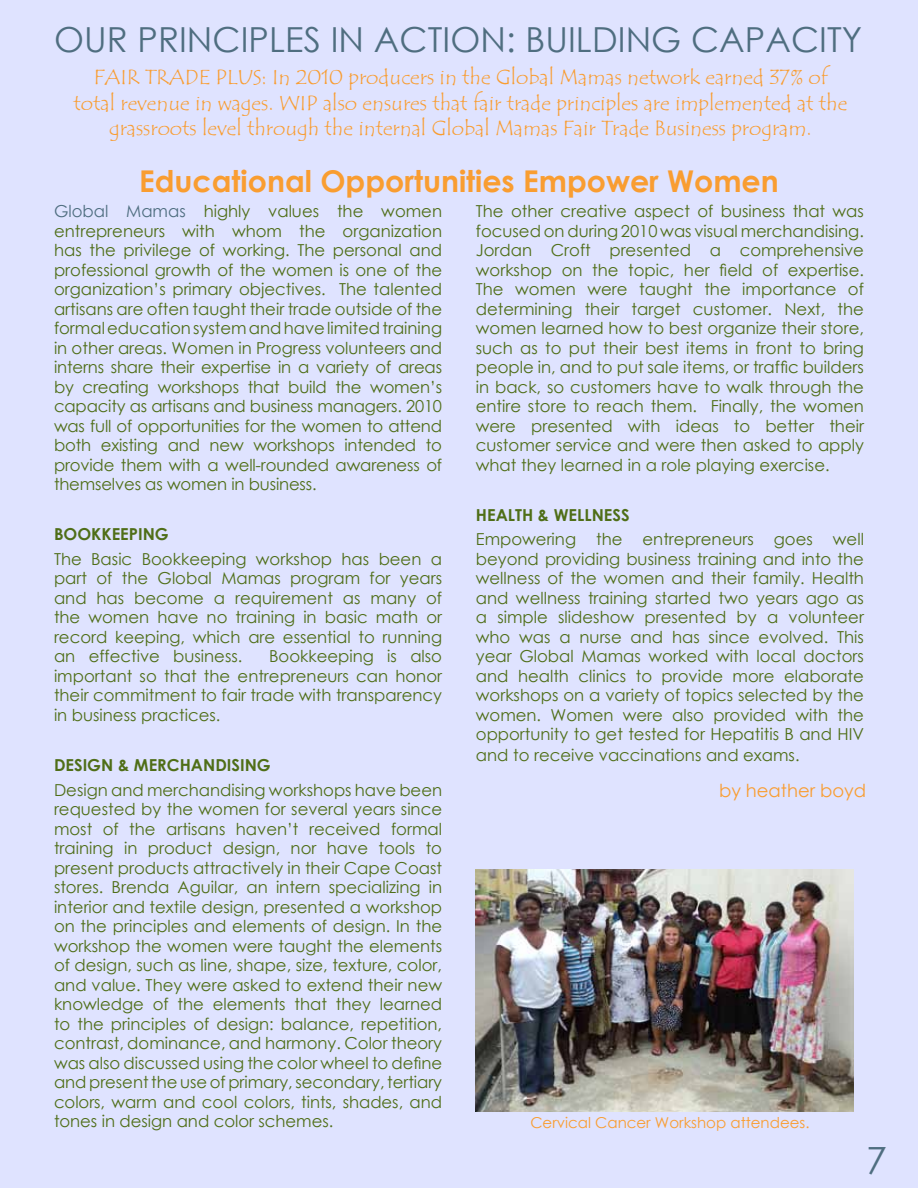
<style>
.page{position:relative;width:918px;height:1188px;background:#dfe3ff}
.page>*{position:absolute;margin:0;border:0;box-sizing:border-box;transform-origin:0 0}
.t1{font:37.5px "Century Gothic";color:#4f6e80}
.t2{font:34.5px "Century Gothic";letter-spacing:.005em;color:#4f6e80}
.t3{font:700 30px "Century Gothic";color:#f99d31}
.t4{font:21px/25.5px "Tempus Sans ITC";color:#f99d31;text-align:center}
.t5{font:18px "Century Gothic";color:#f99d31}
.t6{font:16.5px/19.5px "Century Gothic";color:#4f6e18;text-align:justify}
.t7{font:700 16.5px "Century Gothic";color:#4f6e18}
.t8{font:15px "Century Gothic";color:#f99d31}
.s1{color:#4f6e80}
</style>
<div class="page">
<img style="left:476px;top:870px;width:378px;height:241px">
<h2 class="t2" style="left:54px;top:15px;width:810px">OUR PRINCIPLES IN ACTION: BUILDING CAPACITY</h2>
<p class="t4" style="left:74px;top:65px;width:775px">FAIR TRADE PLUS: In 2010 producers in the Global Mamas network earned 37% of total revenue in wages. WIP also ensures that fair trade principles are implemented at the grassroots level through the internal Global Mamas Fair Trade Business program.</p>
<h3 class="t3" style="left:139px;top:158px;width:641px">Educational Opportunities Empower Women</h3>
<p class="t6" style="left:54px;top:201px;width:390px"><span class="s1">Global Mamas</span> highly values the women entrepreneurs with whom the organization has the privilege of working. The personal and professional growth of the women is one of the organization’s primary objectives. The talented artisans are often taught their trade outside of the formal education system and have limited training in other areas. Women in Progress volunteers and interns share their expertise in a variety of areas by creating workshops that build the women’s capacity as artisans and business managers. 2010 was full of opportunities for the women to attend both existing and new workshops intended to provide them with a well-rounded awareness of themselves as women in business.</p>
<p class="t7" style="left:54px;top:521px;width:116px">BOOKKEEPING</p>
<p class="t6" style="left:54px;top:549px;width:390px">The Basic Bookkeeping workshop has been a part of the Global Mamas program for years and has become a requirement as many of the women have no training in basic math or record keeping, which are essential to running an effective business.</p>
<p class="t6" style="left:54px;top:646px;width:390px;text-indent:215px">Bookkeeping is also important so that the entrepreneurs can honor their commitment to fair trade with transparency in business practices.</p>
<p class="t7" style="left:54px;top:752px;width:218px">DESIGN &amp; MERCHANDISING</p>
<p class="t6" style="left:54px;top:780px;width:390px">Design and merchandising workshops have been requested by the women for several years since most of the artisans haven’t received formal training in product design, nor have tools to present products attractively in their Cape Coast stores. Brenda Aguilar, an intern specializing in interior and textile design, presented a workshop on the principles and elements of design. In the workshop the women were taught the elements of design, such as line, shape, size, texture, color, and value. They were asked to extend their new knowledge of the elements that they learned to the principles of design: balance, repetition, contrast, dominance, and harmony. Color theory was also discussed using the color wheel to define and present the use of primary, secondary, tertiary colors, warm and cool colors, tints, shades, and tones in design and color schemes.</p>
<p class="t6" style="left:476px;top:201px;width:390px">The other creative aspect of business that was focused on during 2010 was visual merchandising.<br>Jordan Croft presented a comprehensive workshop on the topic, her field of expertise.<br>The women were taught the importance of determining their target customer. Next, the women learned how to best organize their store, such as to put their best items in front to bring people in, and to put sale items, or traffic builders in back, so customers have to walk through the entire store to reach them. Finally, the women were presented with ideas to better their customer service and were then asked to apply what they learned in a role playing exercise.</p>
<p class="t7" style="left:476px;top:502px;width:155px">HEALTH &amp; WELLNESS</p>
<p class="t6" style="left:476px;top:529px;width:390px">Empowering the entrepreneurs goes well beyond providing business training and into the wellness of the women and their family. Health and wellness training started two years ago as a simple slideshow presented by a volunteer who was a nurse and has since evolved. This year Global Mamas worked with local doctors and health clinics to provide more elaborate workshops on a variety of topics selected by the women. Women were also provided with the opportunity to get tested for Hepatitis B and HIV</p>
<p class="t6" style="left:476px;top:746px;width:325px">and to receive vaccinations and exams.</p>
<p class="t5" style="left:719px;top:778px;width:149px">by heather boyd</p>
<p class="t8" style="left:530px;top:1112px;width:281px">Cervical Cancer Workshop attendees.</p>
<h1 class="t1" style="left:866px;top:1134px;width:22px">7</h1>
</div>
